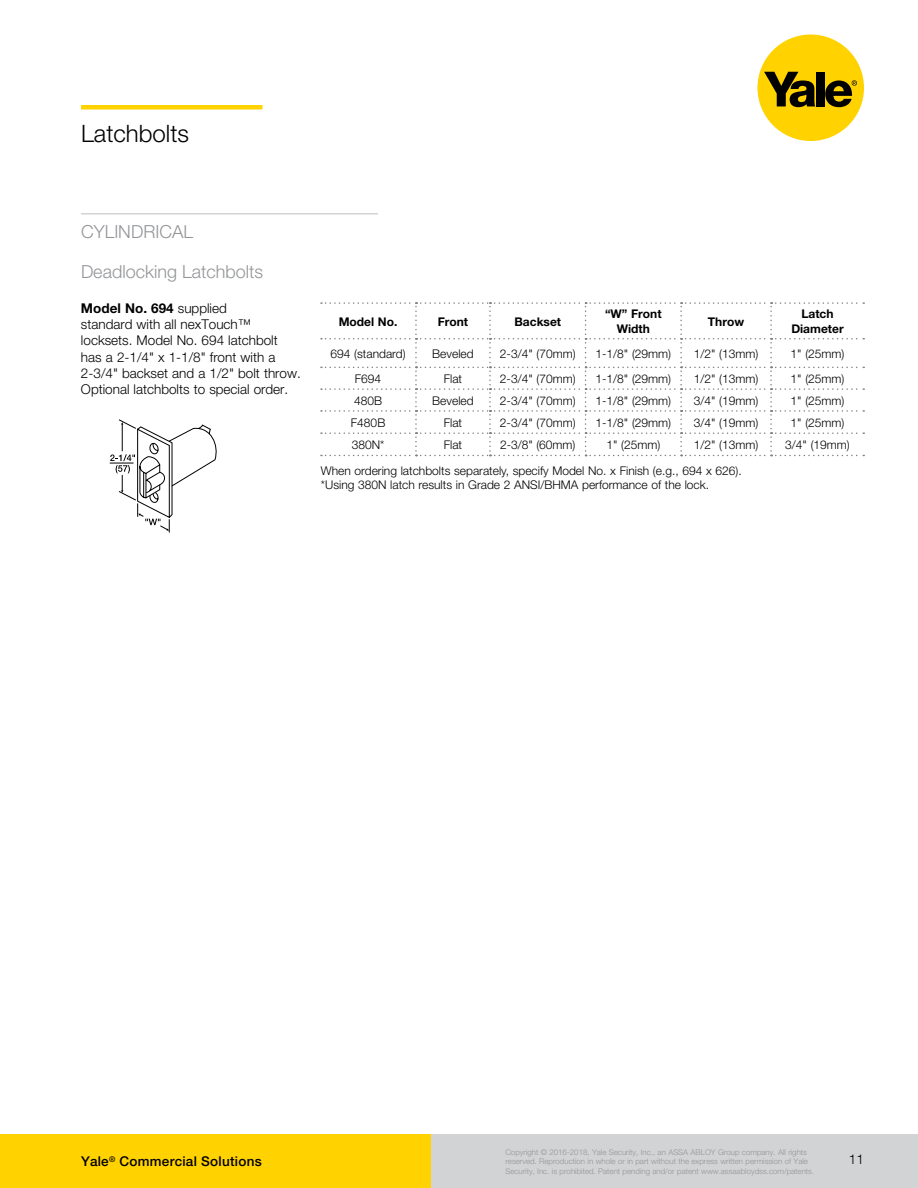
<style>
.page{position:relative;width:918px;height:1188px;background:#fff}
.page>*{position:absolute;margin:0;border:0;box-sizing:border-box;transform-origin:0 0}
.t1{font:300 24px "Helvetica Neue";color:#000}
.t2{font:300 18px "Helvetica Neue";color:#939598}
.t3{font:300 13.5px/16.2px "Helvetica Neue";color:#000}
.t4{font:500 13.5px "Helvetica Neue";letter-spacing:.02em;color:#000}
.t5{font:300 12px/14.4px "Helvetica Neue";color:#000}
.t6{font:700 12px/14.4px "Helvetica Neue";color:#000;text-align:center}
.t7{font:300 7.8px/9.4px "Helvetica Neue";color:#939598}
.s1{font-weight:700}
</style>
<div class="page">
<div style="left:0;top:1134px;width:918px;height:54px;background:#d1d3d4"></div>
<div style="left:0;top:1134px;width:430px;height:54px;background:#ffd200"></div>
<div style="left:758px;top:35px;width:106px;height:106px;background:#ffd200;border-radius:50%"></div>
<svg style="left:764px;top:72px;width:51px;height:35px"></svg>
<div style="left:816px;top:72px;width:8px;height:34px;background:#000"></div>
<svg style="left:825px;top:80px;width:32px;height:27px"></svg>
<div style="left:81px;top:105px;width:181px;height:5px;background:#ffd200"></div>
<svg style="left:321px;top:302px;width:543px;height:154px"></svg>
<svg style="left:110px;top:420px;width:107px;height:113px"></svg>
<hr style="left:81px;top:213px;width:297px;height:2px;background:#d1d3d4">
<h1 class="t1" style="left:81px;top:119px;width:109px">Latchbolts</h1>
<h2 class="t2" style="left:81px;top:221px;width:114px">CYLINDRICAL</h2>
<h2 class="t2" style="left:81px;top:261px;width:184px">Deadlocking Latchbolts</h2>
<p class="t3" style="left:81px;top:300px;width:221px"><span class="s1">Model No. 694</span> supplied<br>standard with all nexTouch™ locksets. Model No. 694 latchbolt has a 2-1/4" x 1-1/8" front with a<br>2-3/4" backset and a 1/2" bolt throw.<br>Optional latchbolts to special order.</p>
<p class="t6" style="left:339px;top:314px;width:60px">Model No.</p>
<p class="t6" style="left:438px;top:314px;width:32px">Front</p>
<p class="t6" style="left:514px;top:314px;width:48px">Backset</p>
<p class="t6" style="left:605px;top:307px;width:58px">“W” Front<br>Width</p>
<p class="t6" style="left:708px;top:314px;width:38px">Throw</p>
<p class="t6" style="left:791px;top:307px;width:54px">Latch<br>Diameter</p>
<p class="t5" style="left:331px;top:346px;width:77px">694 (standard)</p>
<p class="t5" style="left:432px;top:346px;width:43px">Beveled</p>
<p class="t5" style="left:500px;top:346px;width:77px">2-3/4" (70mm)</p>
<p class="t5" style="left:595px;top:346px;width:77px">1-1/8" (29mm)</p>
<p class="t5" style="left:694px;top:346px;width:66px">1/2" (13mm)</p>
<p class="t5" style="left:791px;top:346px;width:55px">1" (25mm)</p>
<p class="t5" style="left:355px;top:371px;width:28px">F694</p>
<p class="t5" style="left:444px;top:371px;width:20px">Flat</p>
<p class="t5" style="left:500px;top:371px;width:77px">2-3/4" (70mm)</p>
<p class="t5" style="left:595px;top:371px;width:77px">1-1/8" (29mm)</p>
<p class="t5" style="left:694px;top:371px;width:66px">1/2" (13mm)</p>
<p class="t5" style="left:791px;top:371px;width:55px">1" (25mm)</p>
<p class="t5" style="left:354px;top:393px;width:30px">480B</p>
<p class="t5" style="left:432px;top:393px;width:43px">Beveled</p>
<p class="t5" style="left:500px;top:393px;width:77px">2-3/4" (70mm)</p>
<p class="t5" style="left:595px;top:393px;width:77px">1-1/8" (29mm)</p>
<p class="t5" style="left:694px;top:393px;width:66px">3/4" (19mm)</p>
<p class="t5" style="left:791px;top:393px;width:55px">1" (25mm)</p>
<p class="t5" style="left:351px;top:415px;width:36px">F480B</p>
<p class="t5" style="left:444px;top:415px;width:20px">Flat</p>
<p class="t5" style="left:500px;top:415px;width:77px">2-3/4" (70mm)</p>
<p class="t5" style="left:595px;top:415px;width:77px">1-1/8" (29mm)</p>
<p class="t5" style="left:694px;top:415px;width:66px">3/4" (19mm)</p>
<p class="t5" style="left:791px;top:415px;width:55px">1" (25mm)</p>
<p class="t5" style="left:352px;top:437px;width:34px">380N*</p>
<p class="t5" style="left:444px;top:437px;width:20px">Flat</p>
<p class="t5" style="left:500px;top:437px;width:77px">2-3/8" (60mm)</p>
<p class="t5" style="left:606px;top:437px;width:55px">1" (25mm)</p>
<p class="t5" style="left:694px;top:437px;width:66px">1/2" (13mm)</p>
<p class="t5" style="left:785px;top:437px;width:66px">3/4" (19mm)</p>
<p class="t5" style="left:321px;top:463px;width:422px">When ordering latchbolts separately, specify Model No. x Finish (e.g., 694 x 626). *Using 380N latch results in Grade 2 ANSI/BHMA performance of the lock.</p>
<p class="t7" style="left:505px;top:1147px;width:310px">Copyright © 2016-2018, Yale Security, Inc., an ASSA ABLOY Group company. All rights reserved. Reproduction in whole or in part without the express written permission of Yale<br>Security, Inc. is prohibited. Patent pending and/or patent www.assaabloydss.com/patents.</p>
<p class="t4" style="left:81px;top:1153px;width:182px">Yale<sup>®</sup> Commercial Solutions</p>
<p class="t3" style="left:849px;top:1150px;width:17px">11</p>
</div>
